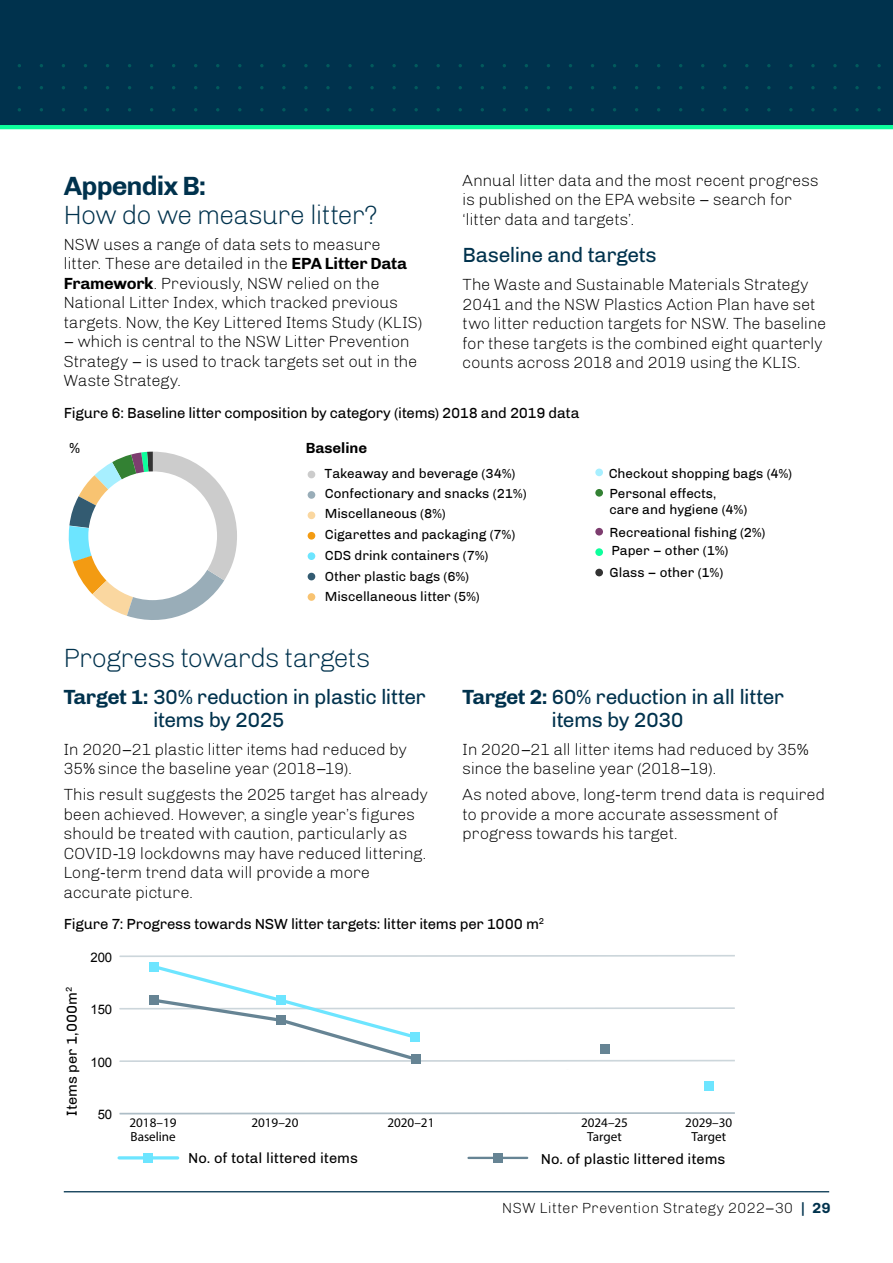
<style>
.page{position:relative;width:893px;height:1263px;background:#fff}
.page>*{position:absolute;margin:0;border:0;box-sizing:border-box;transform-origin:0 0}
.H2_L__blue__18_19{font:300 27px/28.5px "Chivo";letter-spacing:-.04em;color:#00324d}
.H2_spanned{font:300 27px "Chivo";letter-spacing:-.035em;color:#00324d}
.H3_Blue_Reg_13_pt{font:21px/22.5px "Chivo";letter-spacing:-.03em;color:#00324d}
.Body_L__Black__11_13{font:300 16.5px/19.5px "Chivo";letter-spacing:-.02em;color:#000}
.Figure_caption_span{font:15px "Chivo";letter-spacing:-.015em;color:#000}
.t1{font:300 15px "Chivo";letter-spacing:.005em;color:#000}
.t2{font:700 15px "Chivo";letter-spacing:-.005em;color:#000}
.t3{font:14.85px "Chivo";color:#000}
.t4{font:13.5px/16.2px "Chivo";color:#000}
.t5{font:13.2px/14.4px "Myriad Pro";color:#000;text-align:center}
.t6{font:13.2px "Arial";color:#000}
.s1{font-weight:700}
.s2{font-weight:700;color:#00324d}
</style>
<div class="page">
<div style="left:0;top:0;width:893px;height:126px;background:#00324d"></div>
<hr style="left:0;top:125px;width:893px;height:4px;background:#0dff9c">
<svg style="left:17px;top:64px;width:864px;height:48px"></svg>
<hr style="left:64px;top:1191px;width:765px;height:1px;background:#00324d">
<svg style="left:68px;top:452px;width:169px;height:168px"></svg>
<div style="left:88px;top:471px;width:129px;height:129px;background:#fff;border-radius:50%"></div>
<div style="left:308px;top:471px;width:7px;height:7px;background:#ccc;border-radius:50%"></div>
<div style="left:308px;top:491px;width:7px;height:8px;background:#99adb8;border-radius:50%"></div>
<div style="left:308px;top:511px;width:7px;height:8px;background:#fad7a0;border-radius:50%"></div>
<div style="left:308px;top:532px;width:7px;height:8px;background:#f39b12;border-radius:50%"></div>
<div style="left:308px;top:552px;width:7px;height:8px;background:#6de5ff;border-radius:50%"></div>
<div style="left:595px;top:469px;width:8px;height:7px;background:#a7efff;border-radius:50%"></div>
<div style="left:595px;top:489px;width:8px;height:8px;background:#338133;border-radius:50%"></div>
<div style="left:595px;top:528px;width:8px;height:7px;background:#7d3d6f;border-radius:50%"></div>
<div style="left:595px;top:548px;width:8px;height:8px;background:#0dff9c;border-radius:50%"></div>
<div style="left:595px;top:569px;width:8px;height:7px;background:#333;border-radius:50%"></div>
<div style="left:308px;top:573px;width:7px;height:7px;background:#335b71;border-radius:50%"></div>
<div style="left:308px;top:593px;width:7px;height:8px;background:#f8c371;border-radius:50%"></div>
<svg style="left:120px;top:1112px;width:615px;height:2px"></svg>
<svg style="left:120px;top:955px;width:615px;height:2px"></svg>
<hr style="left:469px;top:1157px;width:58px;height:2px;background:#668494">
<hr style="left:119px;top:1156px;width:59px;height:3px;background:#6de5ff">
<svg style="left:120px;top:966px;width:615px;height:96px"></svg>
<div style="left:493px;top:1153px;width:10px;height:10px;background:#668494"></div>
<div style="left:149px;top:962px;width:10px;height:10px;background:#6de5ff"></div>
<div style="left:276px;top:995px;width:10px;height:10px;background:#6de5ff"></div>
<div style="left:410px;top:1032px;width:10px;height:10px;background:#6de5ff"></div>
<div style="left:704px;top:1081px;width:10px;height:10px;background:#6de5ff"></div>
<div style="left:143px;top:1153px;width:10px;height:10px;background:#6de5ff"></div>
<div style="left:149px;top:995px;width:10px;height:10px;background:#668494"></div>
<div style="left:276px;top:1015px;width:10px;height:10px;background:#668494"></div>
<div style="left:411px;top:1054px;width:10px;height:10px;background:#668494"></div>
<div style="left:600px;top:1044px;width:9px;height:10px;background:#668494"></div>
<p class="Body_L__Black__11_13" style="left:463px;top:170px;width:358px">Annual litter data and the most recent progress is published on the EPA website – search for ‘litter data and targets’.</p>
<h2 class="H3_Blue_Reg_13_pt" style="left:463px;top:244px;width:196px">Baseline and targets</h2>
<p class="Body_L__Black__11_13" style="left:463px;top:275px;width:366px">The Waste and Sustainable Materials Strategy 2041 and the NSW Plastics Action Plan have set two litter reduction targets for NSW. The baseline for these targets is the combined eight quarterly counts across 2018 and 2019 using the KLIS.</p>
<p class="Figure_caption_span" style="left:64px;top:404px;width:517px">Figure 6: Baseline litter composition by category (items) 2018 and 2019 data</p>
<h2 class="H2_L__blue__18_19" style="left:64px;top:172px;width:316px"><span class="s1">Appendix B:<br></span>How do we measure litter?</h2>
<p class="Body_L__Black__11_13" style="left:64px;top:235px;width:360px">NSW uses a range of data sets to measure litter. These are detailed in the <span class="s1">EPA Litter Data Framework</span>. Previously, NSW relied on the National Litter Index, which tracked previous targets. Now, the Key Littered Items Study (KLIS)</p>
<p class="Body_L__Black__11_13" style="left:64px;top:332px;width:355px">– which is central to the NSW Litter Prevention<br>Strategy – is used to track targets set out in the<br>Waste Strategy.</p>
<p class="Figure_caption_span" style="left:69px;top:439px;width:12px">%</p>
<p class="t2" style="left:306px;top:439px;width:63px">Baseline</p>
<p class="t4" style="left:325px;top:466px;width:192px">Takeaway and beverage (34%)</p>
<p class="t4" style="left:325px;top:485px;width:203px">Confectionary and snacks (21%)</p>
<p class="t4" style="left:325px;top:506px;width:123px">Miscellaneous (8%)</p>
<p class="t4" style="left:325px;top:526px;width:192px">Cigarettes and packaging (7%)</p>
<p class="t4" style="left:325px;top:547px;width:165px">CDS drink containers (7%)</p>
<p class="t4" style="left:325px;top:569px;width:146px">Other plastic bags (6%)</p>
<p class="t4" style="left:325px;top:589px;width:156px">Miscellaneous litter (5%)</p>
<p class="t4" style="left:609px;top:466px;width:185px">Checkout shopping bags (4%)</p>
<p class="t4" style="left:610px;top:485px;width:139px">Personal effects, care and hygiene (4%)</p>
<p class="t4" style="left:610px;top:524px;width:157px">Recreational fishing (2%)</p>
<p class="t4" style="left:611px;top:543px;width:118px">Paper – other (1%)</p>
<p class="t4" style="left:610px;top:564px;width:115px">Glass – other (1%)</p>
<h2 class="H2_spanned" style="left:64px;top:642px;width:308px">Progress towards targets</h2>
<h2 class="H3_Blue_Reg_13_pt" style="left:153px;top:686px;width:274px;text-indent:-89px"><span class="s1">Target 1:</span> 30% reduction in plastic litter items by 2025</h2>
<p class="Body_L__Black__11_13" style="left:64px;top:740px;width:345px">In 2020–21 plastic litter items had reduced by<br>35% since the baseline year (2018–19).</p>
<p class="Body_L__Black__11_13" style="left:64px;top:785px;width:366px">This result suggests the 2025 target has already been achieved. However, a single year’s figures should be treated with caution, particularly as COVID-19 lockdowns may have reduced littering.<br>Long-term trend data will provide a more accurate picture.</p>
<h2 class="H3_Blue_Reg_13_pt" style="left:463px;top:686px;width:323px;text-align:center"><span class="s1">Target 2:</span> 60% reduction in all litter items by 2030</h2>
<p class="Body_L__Black__11_13" style="left:463px;top:740px;width:348px">In 2020–21 all litter items had reduced by 35% since the baseline year (2018–19).</p>
<p class="Body_L__Black__11_13" style="left:463px;top:785px;width:364px">As noted above, long-term trend data is required to provide a more accurate assessment of progress towards his target.</p>
<p class="Figure_caption_span" style="left:64px;top:915px;width:482px">Figure 7: Progress towards NSW litter targets: litter items per 1000 m<sup>2</sup></p>
<p class="t3" style="left:63px;top:1116px;width:130px;rotate:-90deg">Items per 1,000m<sup>2</sup></p>
<p class="t6" style="left:90px;top:948px;width:23px">200</p>
<p class="t6" style="left:90px;top:1001px;width:23px">150</p>
<p class="t6" style="left:90px;top:1053px;width:23px">100</p>
<p class="t6" style="left:98px;top:1106px;width:16px">50</p>
<p class="t5" style="left:129px;top:1115px;width:49px">2018–19</p>
<p class="t5" style="left:251px;top:1115px;width:49px">2019–20</p>
<p class="t5" style="left:387px;top:1115px;width:49px">2020–21</p>
<p class="t5" style="left:131px;top:1129px;width:47px">Baseline</p>
<p class="t5" style="left:581px;top:1115px;width:49px">2024–25<br>Target</p>
<p class="t5" style="left:685px;top:1115px;width:49px">2029–30<br>Target</p>
<p class="t3" style="left:188px;top:1150px;width:171px">No. of total littered items</p>
<p class="t3" style="left:541px;top:1150px;width:186px">No. of plastic littered items</p>
<p class="t1" style="left:502px;top:1199px;width:330px">NSW Litter Prevention Strategy 2022–30 <span class="s2">| 29</span></p>
</div>
